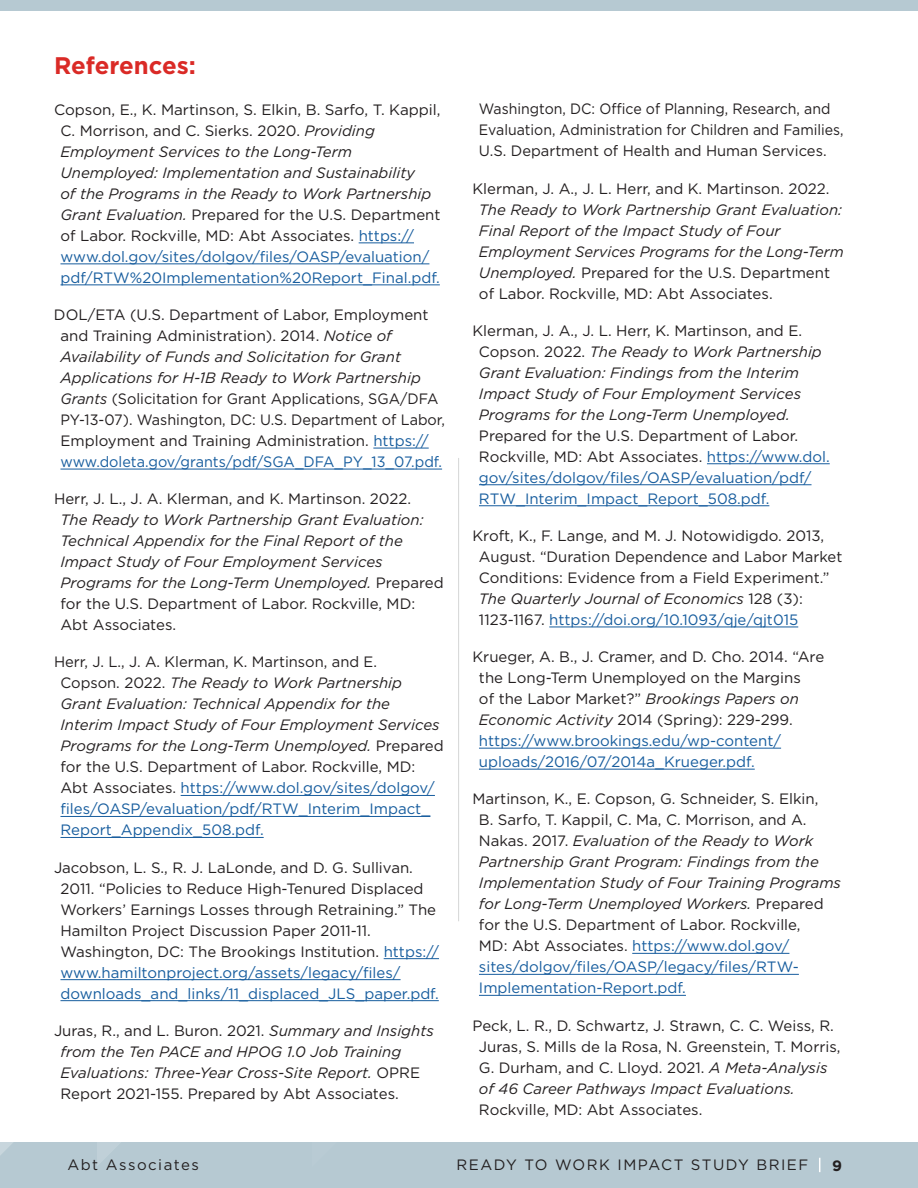
<style>
.page{position:relative;width:918px;height:1188px;background:#fff}
.page>*{position:absolute;margin:0;border:0;box-sizing:border-box;transform-origin:0 0}
.t1{font:700 24px "Gotham";color:#da2a26}
.t2{font:italic 15px/21px "Gotham";color:#231f20}
.t3{font:15px/21px "Gotham";color:#231f20}
.t4{font:15px/21px "Gotham";color:#231f20;scale:.94 1}
.t5{font:15px "Gotham";letter-spacing:.1em;color:#231f20}
.t6{font:700 15px "Gotham";color:#231f20}
.s1{font-style:normal}
.s2{font-style:normal;color:#175d9e}
.s3{font-style:italic}
.s4{color:#175d9e}
</style>
<div class="page">
<div style="left:0;top:1142px;width:918px;height:46px;background:#b6c9d2"></div>
<div style="left:0;top:0;width:918px;height:11px;background:#b6c9d2"></div>
<svg style="left:819px;top:1158px;width:1px;height:14px"></svg>
<svg style="left:97px;top:795px;width:171px;height:207px"></svg>
<hr style="left:458px;top:458px;width:1px;height:463px;background:#7b8080">
<hr style="left:359px;top:243px;width:55px;height:1px;background:#175d9e">
<hr style="left:60px;top:264px;width:369px;height:1px;background:#175d9e">
<hr style="left:60px;top:285px;width:380px;height:1px;background:#175d9e">
<hr style="left:373px;top:448px;width:56px;height:1px;background:#175d9e">
<hr style="left:60px;top:469px;width:382px;height:1px;background:#175d9e">
<hr style="left:181px;top:795px;width:254px;height:1px;background:#175d9e">
<hr style="left:60px;top:816px;width:370px;height:1px;background:#175d9e">
<hr style="left:60px;top:837px;width:204px;height:1px;background:#175d9e">
<hr style="left:384px;top:958px;width:55px;height:1px;background:#175d9e">
<hr style="left:60px;top:979px;width:341px;height:1px;background:#175d9e">
<hr style="left:60px;top:1000px;width:379px;height:1px;background:#175d9e">
<hr style="left:707px;top:463px;width:123px;height:1px;background:#175d9e">
<hr style="left:479px;top:484px;width:333px;height:1px;background:#175d9e">
<hr style="left:479px;top:505px;width:290px;height:1px;background:#175d9e">
<hr style="left:549px;top:627px;width:249px;height:1px;background:#175d9e">
<hr style="left:479px;top:748px;width:302px;height:1px;background:#175d9e">
<hr style="left:479px;top:769px;width:276px;height:1px;background:#175d9e">
<hr style="left:632px;top:953px;width:157px;height:1px;background:#175d9e">
<hr style="left:479px;top:974px;width:320px;height:1px;background:#175d9e">
<hr style="left:479px;top:995px;width:207px;height:1px;background:#175d9e">
<h2 class="t1" style="left:54px;top:49px;width:144px">References:</h2>
<p class="t2" style="left:60px;top:99px;width:382px;text-indent:-6px"><span class="s1">Copson, E., K. Martinson, S. Elkin, B. Sarfo, T. Kappil, C. Morrison, and C. Sierks. 2020.</span> Providing Employment Services to the Long-Term Unemployed: Implementation and Sustainability<br>of the Programs in the Ready to Work Partnership Grant Evaluation. <span class="s1">Prepared for the U.S. Department of Labor. Rockville, MD: Abt Associates.</span> <span class="s2">https:// www.dol.gov/sites/dolgov/fles/OASP/evaluation/ pdf/RTW%20Implementation%20Report_Final.pdf.</span></p>
<p class="t3" style="left:60px;top:304px;width:386px;text-indent:-6px">DOL/ETA (U.S. Department of Labor, Employment and Training Administration). 2014. <span class="s3">Notice of Availability of Funds and Solicitation for Grant Applications for H-1B Ready to Work Partnership Grants</span> (Solicitation for Grant Applications, SGA/DFA PY-13-07). Washington, DC: U.S. Department of Labor, Employment and Training Administration. <span class="s4">https:// www.doleta.gov/grants/pdf/SGA_DFA_PY_13_07.pdf.</span></p>
<p class="t2" style="left:60px;top:488px;width:385px;text-indent:-6px"><span class="s1">Herr, J. L., J. A. Klerman, and K. Martinson. 2022.<br></span>The Ready to Work Partnership Grant Evaluation:<br>Technical Appendix for the Final Report of the Impact Study of Four Employment Services Programs for the Long-Term Unemployed. <span class="s1">Prepared for the U.S. Department of Labor. Rockville, MD:<br>Abt Associates.</span></p>
<p class="t2" style="left:60px;top:651px;width:385px;text-indent:-6px"><span class="s1">Herr, J. L., J. A. Klerman, K. Martinson, and E.<br>Copson. 2022.</span> The Ready to Work Partnership Grant Evaluation: Technical Appendix for the Interim Impact Study of Four Employment Services Programs for the Long-Term Unemployed. <span class="s1">Prepared for the U.S. Department of Labor. Rockville, MD:<br>Abt Associates.</span> <span class="s2">https://www.dol.gov/sites/dolgov/ fles/OASP/evaluation/pdf/RTW_Interim_Impact_ Report_Appendix_508.pdf.</span></p>
<p class="t3" style="left:60px;top:857px;width:380px;text-indent:-6px">Jacobson, L. S., R. J. LaLonde, and D. G. Sullivan.<br>2011. “Policies to Reduce High-Tenured Displaced Workers’ Earnings Losses through Retraining.” The Hamilton Project Discussion Paper 2011-11.<br>Washington, DC: The Brookings Institution. <span class="s4">https:// www.hamiltonproject.org/assets/legacy/fles/ downloads_and_links/11_displaced_JLS_paper.pdf.</span></p>
<p class="t2" style="left:60px;top:1020px;width:375px;text-indent:-6px"><span class="s1">Juras, R., and L. Buron. 2021.</span> Summary and Insights from the Ten PACE and HPOG 1.0 Job Training Evaluations: Three-Year Cross-Site Report. <span class="s1">OPRE Report 2021-155. Prepared by Abt Associates.</span></p>
<p class="t4" style="left:479px;top:98px;width:390px">Washington, DC: Ofce of Planning, Research, and<br>Evaluation, Administration for Children and Families,<br>U.S. Department of Health and Human Services.</p>
<p class="t2" style="left:479px;top:177px;width:366px;text-indent:-6px"><span class="s1">Klerman, J. A., J. L. Herr, and K. Martinson. 2022.<br></span>The Ready to Work Partnership Grant Evaluation:<br>Final Report of the Impact Study of Four Employment Services Programs for the Long-Term Unemployed. <span class="s1">Prepared for the U.S. Department of Labor. Rockville, MD: Abt Associates.</span></p>
<p class="t2" style="left:479px;top:320px;width:352px;text-indent:-6px"><span class="s1">Klerman, J. A., J. L. Herr, K. Martinson, and E.<br>Copson. 2022.</span> The Ready to Work Partnership Grant Evaluation: Findings from the Interim Impact Study of Four Employment Services Programs for the Long-Term Unemployed.<br><span class="s1">Prepared for the U.S. Department of Labor.<br>Rockville, MD: Abt Associates.</span> <span class="s2">https://www.dol. gov/sites/dolgov/fles/OASP/evaluation/pdf/ RTW_Interim_Impact_Report_508.pdf.</span></p>
<p class="t3" style="left:479px;top:525px;width:365px;text-indent:-6px">Kroft, K., F. Lange, and M. J. Notowidigdo. 2013, August. “Duration Dependence and Labor Market Conditions: Evidence from a Field Experiment.” <span class="s3">The Quarterly Journal of Economics</span> 128 (3):<br>1123-1167. <span class="s4">https://doi.org/10.1093/qje/qjt015</span></p>
<p class="t3" style="left:479px;top:646px;width:347px;text-indent:-6px">Krueger, A. B., J. Cramer, and D. Cho. 2014. “Are the Long-Term Unemployed on the Margins<br>of the Labor Market?” <span class="s3">Brookings Papers on Economic Activity</span> 2014 (Spring): 229-299. <span class="s4">https://www.brookings.edu/wp-content/ uploads/2016/07/2014a_Krueger.pdf.</span></p>
<p class="t3" style="left:479px;top:788px;width:364px;text-indent:-6px">Martinson, K., E. Copson, G. Schneider, S. Elkin,<br>B. Sarfo, T. Kappil, C. Ma, C. Morrison, and A.<br>Nakas. 2017. <span class="s3">Evaluation of the Ready to Work Partnership Grant Program: Findings from the Implementation Study of Four Training Programs for Long-Term Unemployed Workers.</span> Prepared for the U.S. Department of Labor. Rockville,<br>MD: Abt Associates. <span class="s4">https://www.dol.gov/ sites/dolgov/fles/OASP/legacy/fles/RTW-Implementation-Report.pdf.</span></p>
<p class="t3" style="left:479px;top:1014px;width:363px;text-indent:-6px">Peck, L. R., D. Schwartz, J. Strawn, C. C. Weiss, R.<br>Juras, S. Mills de la Rosa, N. Greenstein, T. Morris, G. Durham, and C. Lloyd. 2021. <span class="s3">A Meta-Analysis of 46 Career Pathways Impact Evaluations.<br></span>Rockville, MD: Abt Associates.</p>
<p class="t5" style="left:68px;top:1156px;width:133px">Abt Associates</p>
<p class="t5" style="left:457px;top:1156px;width:353px">READY TO WORK IMPACT STUDY BRIEF</p>
<p class="t6" style="left:832px;top:1155px;width:11px">9</p>
</div>
